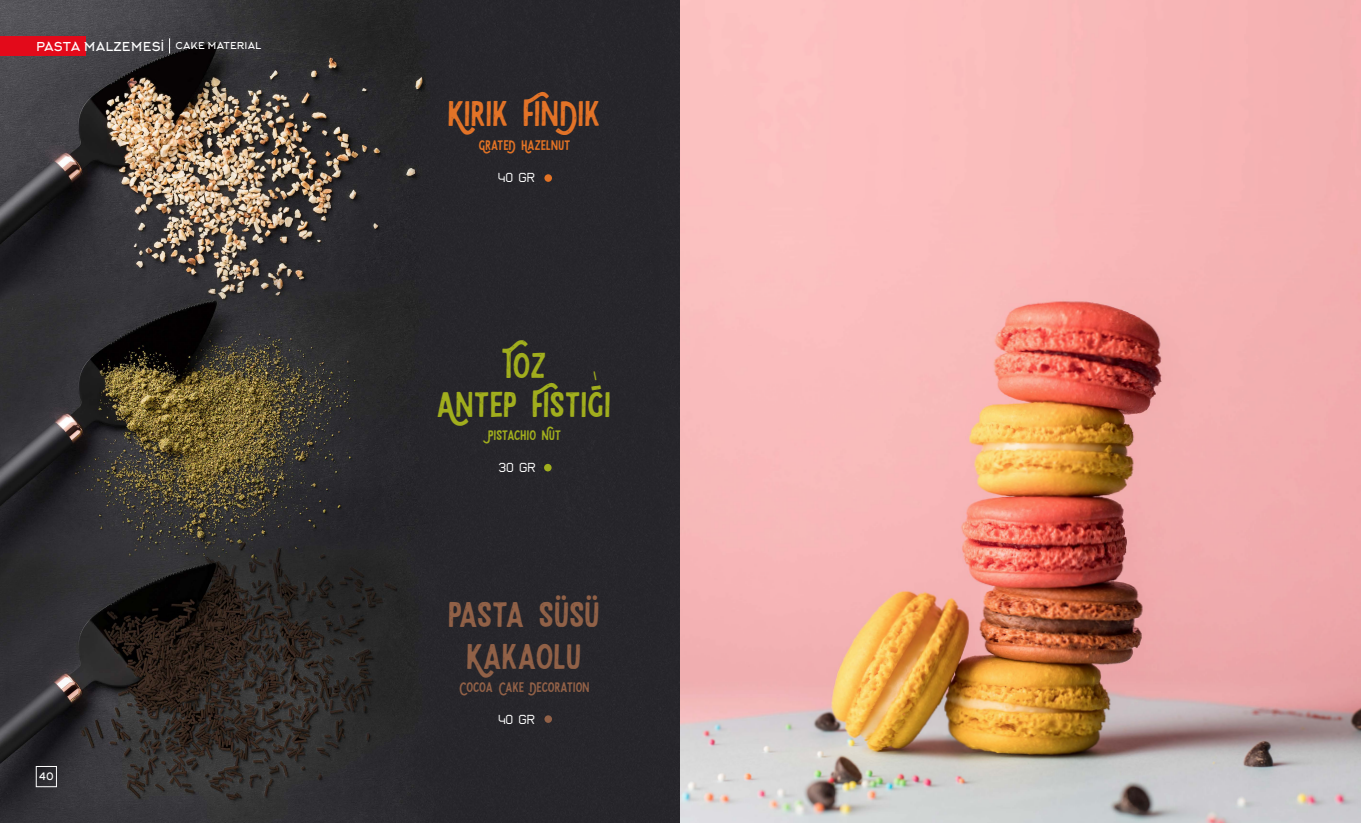
<style>
.page{position:relative;width:1361px;height:823px;background:#fff}
.page>*{position:absolute;margin:0;border:0;box-sizing:border-box;transform-origin:0 0}
.t1{font:36px/41px "Eudora";color:#916147;text-align:center}
.t2{font:36px/39px "Eudora";color:#a1ae1d;text-align:center}
.t3{font:36px "Eudora";color:#e37327}
.t4{font:14px "Eudora";color:#926147}
.t5{font:14px "Eudora";color:#e37325}
.t6{font:14px "Eudora";color:#a1ae1d}
.t7{font:200 13px "Deciso";letter-spacing:-.005em;color:#fff}
.t8{font:12px "Arkhip";color:#fff}
.t9{font:10px "Arkhip";color:#fff}
.s1{font-size:9.2px}
</style>
<div class="page">
<img style="left:0;top:0;width:1361px;height:822px">
<div style="left:544px;top:174px;width:8px;height:8px;background:#e37325;border-radius:50%"></div>
<div style="left:544px;top:463px;width:7px;height:8px;background:#a1ae1d;border-radius:50%"></div>
<svg style="left:544px;top:714px;width:8px;height:8px"></svg>
<div style="left:0;top:36px;width:86px;height:20px;background:#e30a1a"></div>
<svg style="left:169px;top:38px;width:1px;height:15px"></svg>
<div style="left:36px;top:765px;width:21px;height:21px;border:1px solid #fff"></div>
<svg style="left:591px;top:367px;width:10px;height:23px"></svg>
<p class="t8" style="left:161px;top:29px;width:4px">.</p>
<p class="t8" style="left:36px;top:39px;width:226px">PASTA MALZEMESI <span class="s1">CAKE MATERIAL</span></p>
<p class="t9" style="left:39px;top:770px;width:17px">40</p>
<h1 class="t3" style="left:449px;top:88px;width:154px">KIRIK FINDIK</h1>
<p class="t5" style="left:479px;top:135px;width:93px">GRATED HAZELNUT</p>
<p class="t7" style="left:498px;top:167px;width:39px">40 GR</p>
<h1 class="t2" style="left:438px;top:344px;width:176px">TOZ<br>ANTEP FISTIGI</h1>
<p class="t6" style="left:488px;top:425px;width:74px">PISTACHIO NUT</p>
<p class="t7" style="left:498px;top:457px;width:39px">30 GR</p>
<h1 class="t1" style="left:556px;top:565px;width:44px">.. ..</h1>
<h1 class="t1" style="left:449px;top:592px;width:153px">PASTA SUSU<br>KAKAOLU</h1>
<p class="t4" style="left:460px;top:676px;width:132px">COCOA CAKE DECORATION</p>
<p class="t7" style="left:498px;top:708px;width:39px">40 GR</p>
</div>
